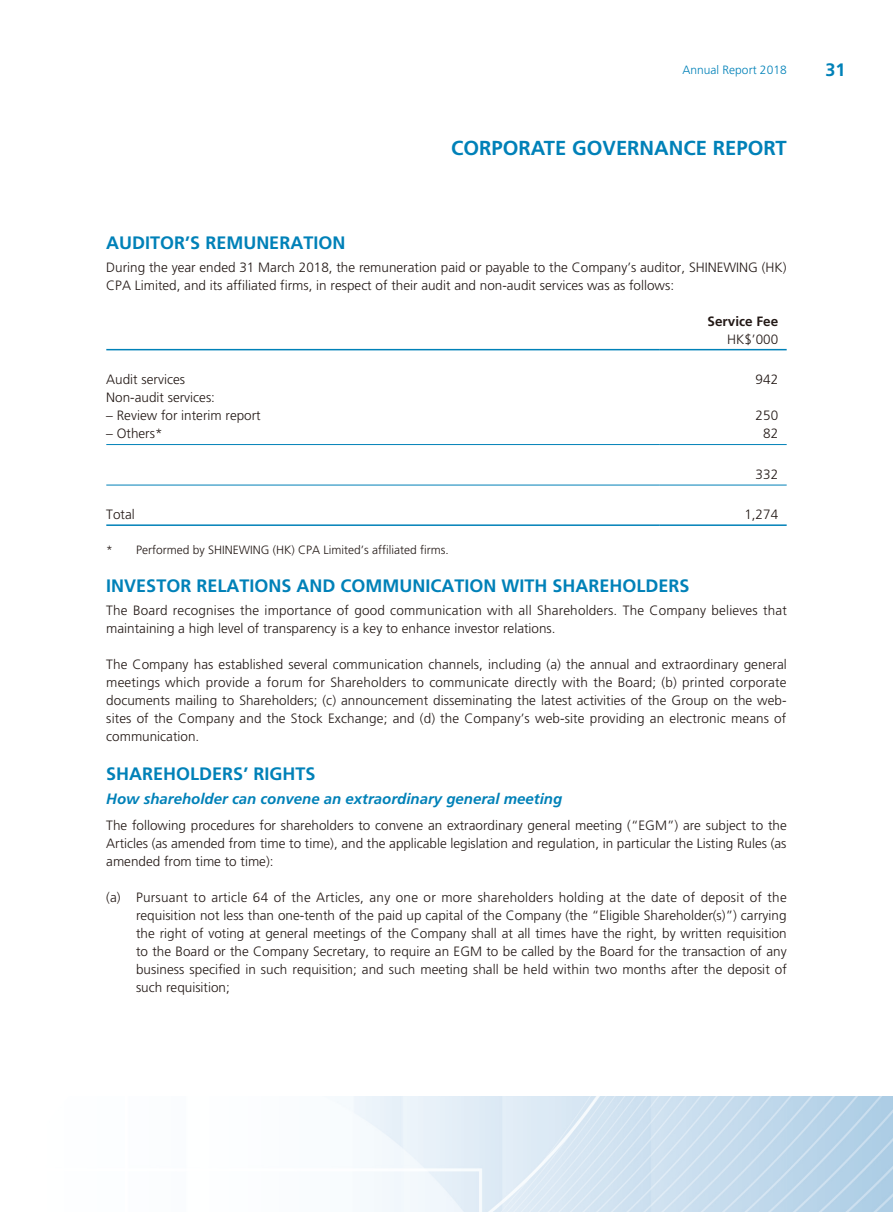
<style>
.page{position:relative;width:893px;height:1212px;background:#fff}
.page>*{position:absolute;margin:0;border:0;box-sizing:border-box;transform-origin:0 0}
.t1{font:700 20.25px "Frutiger LT Std";color:#0081b8}
.t2{font:700 18px "Frutiger LT Std";color:#0081b8}
.t3{font:italic 700 15px "Frutiger LT Std";color:#0081b8}
.t4{font:300 13.5px/18px "Frutiger LT Std";color:#231916;text-align:justify}
.t5{font:700 13.5px "Frutiger LT Std";color:#231916}
.t6{font:300 12px "Frutiger LT Std";color:#231916}
.t7{font:300 12px "Frutiger LT Std";color:#0081b8}
</style>
<div class="page">
<img style="left:337px;top:1096px;width:556px;height:116px">
<hr style="left:106px;top:349px;width:553px;height:1px;background:#0081b8">
<hr style="left:659px;top:349px;width:128px;height:1px;background:#0081b8">
<hr style="left:106px;top:444px;width:553px;height:1px;background:#0081b8">
<hr style="left:659px;top:444px;width:128px;height:1px;background:#0081b8">
<hr style="left:106px;top:485px;width:553px;height:1px;background:#0081b8">
<hr style="left:659px;top:485px;width:128px;height:1px;background:#0081b8">
<hr style="left:106px;top:524px;width:553px;height:2px;background:#0081b8">
<hr style="left:659px;top:524px;width:128px;height:2px;background:#0081b8">
<p class="t7" style="left:683px;top:63px;width:106px">Annual Report 2018</p>
<h2 class="t2" style="left:825px;top:59px;width:22px">31</h2>
<h1 class="t1" style="left:451px;top:136px;width:337px">CORPORATE GOVERNANCE REPORT</h1>
<h2 class="t2" style="left:106px;top:232px;width:241px">AUDITOR’S REMUNERATION</h2>
<p class="t4" style="left:106px;top:258px;width:682px">During the year ended 31 March 2018, the remuneration paid or payable to the Company’s auditor, SHINEWING (HK)<br>CPA Limited, and its affiliated firms, in respect of their audit and non-audit services was as follows:</p>
<p class="t5" style="left:708px;top:313px;width:72px">Service Fee</p>
<p class="t4" style="left:727px;top:330px;width:53px">HK$’000</p>
<p class="t4" style="left:106px;top:371px;width:80px">Audit services</p>
<p class="t4" style="left:756px;top:371px;width:24px">942</p>
<p class="t4" style="left:106px;top:389px;width:110px">Non-audit services:</p>
<p class="t4" style="left:106px;top:407px;width:156px">– Review for interim report</p>
<p class="t4" style="left:756px;top:407px;width:24px">250</p>
<p class="t4" style="left:106px;top:425px;width:58px">– Others*</p>
<p class="t4" style="left:763px;top:425px;width:17px">82</p>
<p class="t4" style="left:756px;top:465px;width:24px">332</p>
<p class="t4" style="left:106px;top:506px;width:30px">Total</p>
<p class="t4" style="left:744px;top:506px;width:35px">1,274</p>
<p class="t6" style="left:106px;top:543px;width:344px">* Performed by SHINEWING (HK) CPA Limited’s affiliated firms.</p>
<h2 class="t2" style="left:106px;top:575px;width:585px">INVESTOR RELATIONS AND COMMUNICATION WITH SHAREHOLDERS</h2>
<p class="t4" style="left:106px;top:601px;width:682px">The Board recognises the importance of good communication with all Shareholders. The Company believes that maintaining a high level of transparency is a key to enhance investor relations.</p>
<p class="t4" style="left:106px;top:655px;width:682px">The Company has established several communication channels, including (a) the annual and extraordinary general meetings which provide a forum for Shareholders to communicate directly with the Board; (b) printed corporate documents mailing to Shareholders; (c) announcement disseminating the latest activities of the Group on the web&shy;sites of the Company and the Stock Exchange; and (d) the Company’s web-site providing an electronic means of communication.</p>
<h2 class="t2" style="left:106px;top:763px;width:211px">SHAREHOLDERS’ RIGHTS</h2>
<p class="t3" style="left:106px;top:790px;width:457px">How shareholder can convene an extraordinary general meeting</p>
<p class="t4" style="left:106px;top:816px;width:682px">The following procedures for shareholders to convene an extraordinary general meeting (“EGM”) are subject to the Articles (as amended from time to time), and the applicable legislation and regulation, in particular the Listing Rules (as amended from time to time):</p>
<p class="t4" style="left:136px;top:888px;width:652px;text-indent:-30px">(a) Pursuant to article 64 of the Articles, any one or more shareholders holding at the date of deposit of the requisition not less than one-tenth of the paid up capital of the Company (the “Eligible Shareholder(s)”) carrying the right of voting at general meetings of the Company shall at all times have the right, by written requisition to the Board or the Company Secretary, to require an EGM to be called by the Board for the transaction of any business specified in such requisition; and such meeting shall be held within two months after the deposit of such requisition;</p>
</div>
